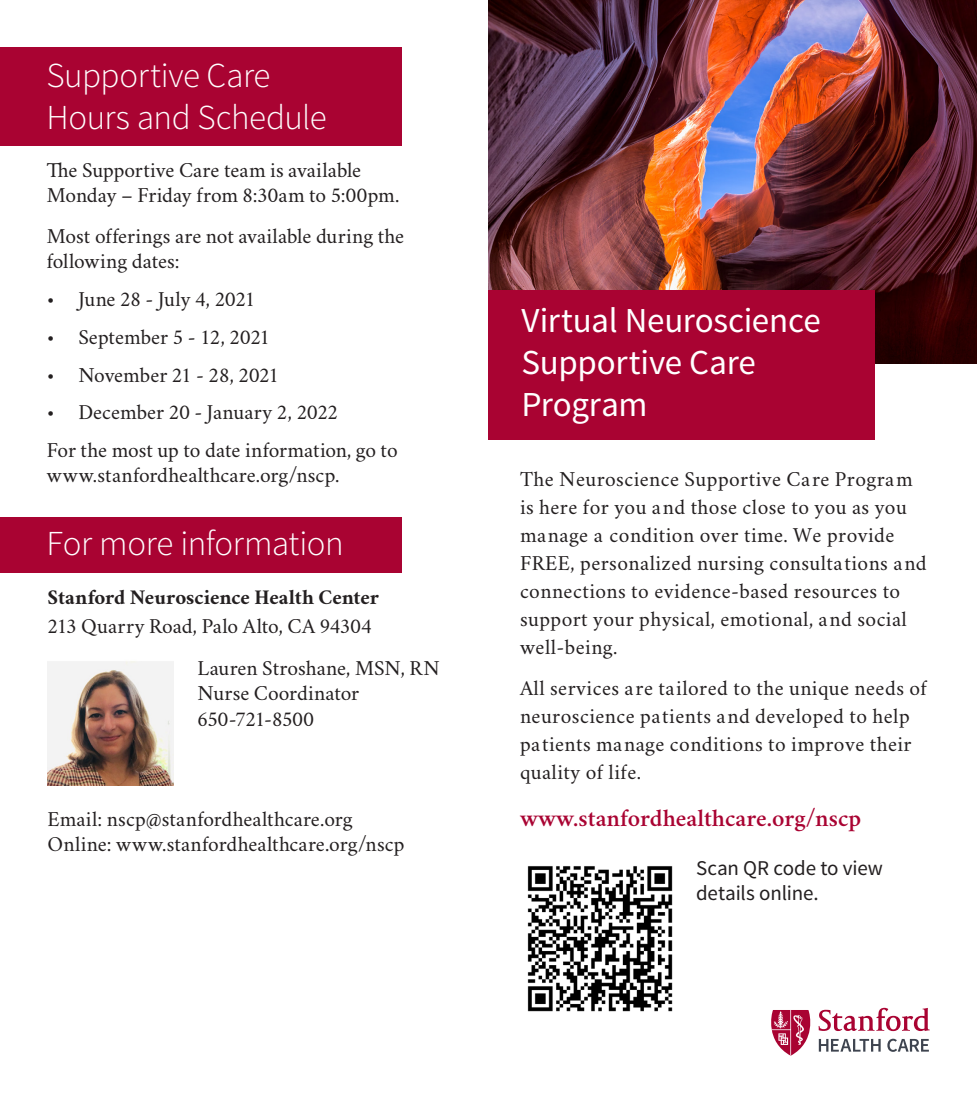
<style>
.page{position:relative;width:977px;height:1103px;background:#fff}
.page>*{position:absolute;margin:0;border:0;box-sizing:border-box;transform-origin:0 0}
.t1{font:300 35px/42px "Source Sans Pro";letter-spacing:-.015em;color:#fff}
.t2{font:35px/42px "Source Sans Pro";letter-spacing:-.01em;color:#fff}
.t3{font:600 24.5px "Crimson";color:#a90332}
._02_Class_Descriptio{font:21px/28px "Crimson";letter-spacing:.02em;color:#231f20}
._02_Class_Descriptio-2{font:21px/25.2px "Crimson";color:#231f20}
._02_Class_Descriptio-3{font:21px "Crimson";letter-spacing:-.005em;color:#231f20}
.t4{font:700 21px "Crimson";color:#231f20}
._02_Class_Descriptio-4{font:21px/25.2px "Source Sans Pro";letter-spacing:-.005em;color:#231f20}
._02_Class_Descriptio-5{font:21px "Crimson";letter-spacing:-.02em;color:#231f20}
</style>
<div class="page">
<img style="left:488px;top:0;width:488px;height:363px">
<div style="left:488px;top:290px;width:386px;height:150px;background:#a90332"></div>
<svg style="left:771px;top:1007px;width:158px;height:48px"></svg>
<div style="left:0;top:517px;width:402px;height:55px;background:#a90332"></div>
<img style="left:48px;top:661px;width:126px;height:124px">
<img style="left:527px;top:866px;width:146px;height:146px">
<div style="left:0;top:47px;width:402px;height:99px;background:#a90332"></div>
<p class="t1" style="left:47px;top:55px;width:281px">Supportive Care<br>Hours and Schedule</p>
<p class="_02_Class_Descriptio-2" style="left:47px;top:156px;width:354px">The Supportive Care team is available<br>Monday – Friday from 8:30am to 5:00pm.</p>
<p class="_02_Class_Descriptio-2" style="left:47px;top:222px;width:359px">Most offerings are not available during the following dates:</p>
<p class="_02_Class_Descriptio-3" style="left:47px;top:284px;width:210px">• June 28 - July 4, 2021</p>
<p class="_02_Class_Descriptio-3" style="left:47px;top:322px;width:225px">• September 5 - 12, 2021</p>
<p class="_02_Class_Descriptio-3" style="left:47px;top:360px;width:233px">• November 21 - 28, 2021</p>
<p class="_02_Class_Descriptio-2" style="left:47px;top:398px;width:292px">• December 20 - January 2, 2022</p>
<p class="_02_Class_Descriptio-2" style="left:47px;top:436px;width:352px">For the most up to date information, go to www.stanfordhealthcare.org/nscp.</p>
<p class="t1" style="left:47px;top:522px;width:299px">For more information</p>
<p class="t4" style="left:48px;top:581px;width:333px">Stanford Neuroscience Health Center</p>
<p class="_02_Class_Descriptio-2" style="left:48px;top:612px;width:325px">213 Quarry Road, Palo Alto, CA 94304</p>
<p class="_02_Class_Descriptio-3" style="left:197px;top:653px;width:244px">Lauren Stroshane, MSN, RN</p>
<p class="_02_Class_Descriptio-2" style="left:197px;top:679px;width:163px">Nurse Coordinator</p>
<p class="_02_Class_Descriptio-5" style="left:197px;top:704px;width:118px">650-721-8500</p>
<p class="_02_Class_Descriptio" style="left:48px;top:803px;width:306px">Email: nscp@stanfordhealthcare.org</p>
<p class="_02_Class_Descriptio" style="left:48px;top:829px;width:358px">Online: www.stanfordhealthcare.org/nscp</p>
<p class="t2" style="left:521px;top:300px;width:301px">Virtual Neuroscience<br>Supportive Care<br>Program</p>
<p class="_02_Class_Descriptio" style="left:520px;top:464px;width:408px">The Neuroscience Supportive Care Program is here for you and those close to you as you manage a condition over time. We provide FREE, personalized nursing consultations and connections to evidence-based resources to support your physical, emotional, and social well-being.</p>
<p class="_02_Class_Descriptio" style="left:520px;top:673px;width:408px">All services are tailored to the unique needs of neuroscience patients and developed to help patients manage conditions to improve their quality of life.</p>
<p class="t3" style="left:520px;top:801px;width:342px">www.stanfordhealthcare.org/nscp</p>
<p class="_02_Class_Descriptio-4" style="left:696px;top:856px;width:188px">Scan QR code to view details online.</p>
</div>
